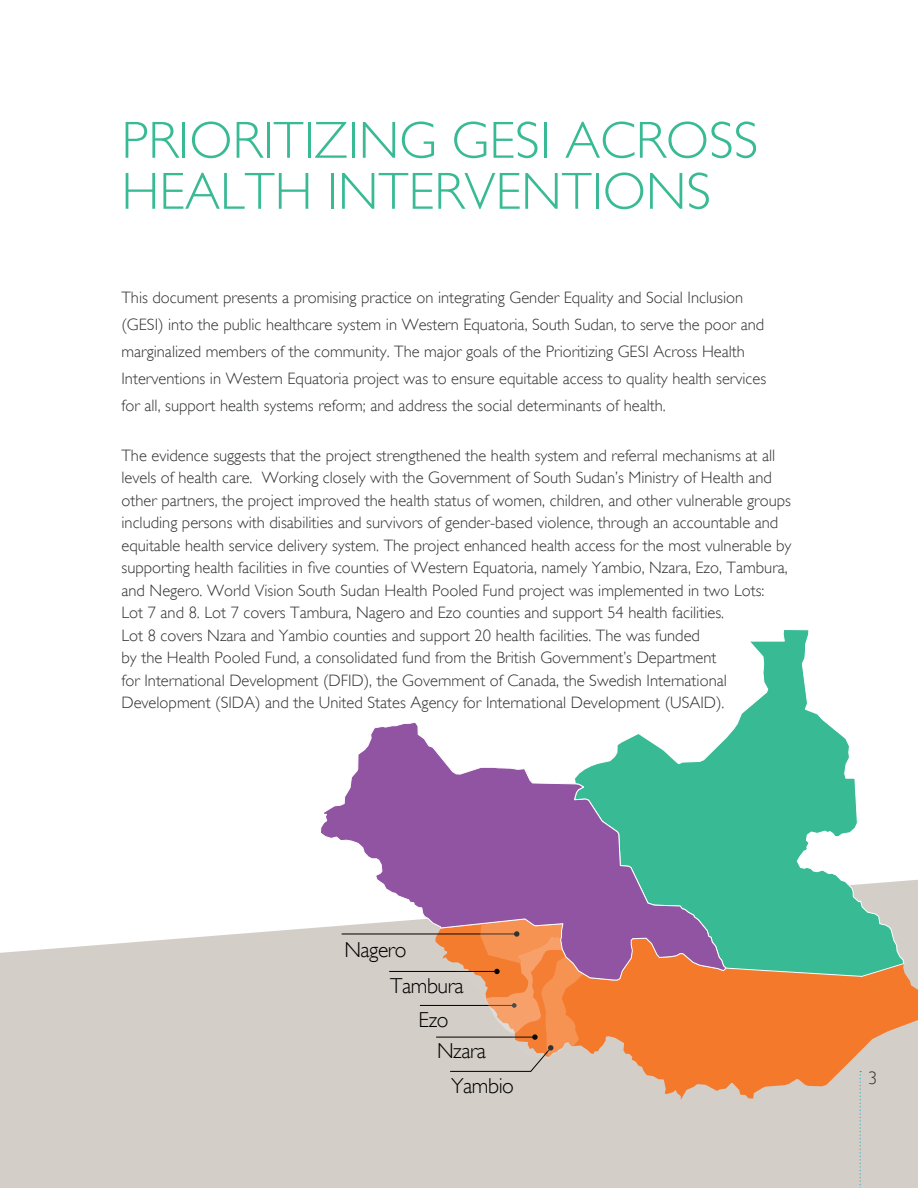
<style>
.page{position:relative;width:918px;height:1188px;background:#fff}
.page>*{position:absolute;margin:0;border:0;box-sizing:border-box;transform-origin:0 0}
.t1{font:300 52.5px/51px "Gill Sans";color:#38ba94}
.t2{font:300 21.6px/30.5px "Gill Sans";letter-spacing:-.02em;color:#000}
.t3{font:300 18px "Gill Sans";color:#313232}
.INTRO_TEXT{font:300 16.5px/22.5px "Gill Sans";color:#313232}
</style>
<div class="page">
<svg style="left:0;top:879px;width:918px;height:309px;background:#d8d3cd"></svg>
<svg style="left:727px;top:629px;width:178px;height:291px"></svg>
<svg style="left:436px;top:920px;width:482px;height:180px;background:#cd9b67"></svg>
<svg style="left:320px;top:722px;width:407px;height:259px"></svg>
<hr style="left:389px;top:971px;width:108px;height:1px;background:#000">
<hr style="left:342px;top:934px;width:175px;height:1px;background:#000">
<hr style="left:420px;top:1005px;width:94px;height:1px;background:#000">
<svg style="left:436px;top:919px;width:147px;height:153px;background:#dc9e7c"></svg>
<svg style="left:860px;top:1071px;width:1px;height:117px"></svg>
<h1 class="t1" style="left:122px;top:115px;width:638px">PRIORITIZING GESI ACROSS<br>HEALTH INTERVENTIONS</h1>
<p class="INTRO_TEXT" style="left:122px;top:284px;width:646px;line-height:27px">This document presents a promising practice on integrating Gender Equality and Social Inclusion (GESI) into the public healthcare system in Western Equatoria, South Sudan, to serve the poor and marginalized members of the community. The major goals of the Prioritizing GESI Across Health Interventions in Western Equatoria project was to ensure equitable access to quality health services for all, support health systems reform; and address the social determinants of health.</p>
<p class="INTRO_TEXT" style="left:122px;top:444px;width:671px">The evidence suggests that the project strengthened the health system and referral mechanisms at all levels of health care. Working closely with the Government of South Sudan’s Ministry of Health and other partners, the project improved the health status of women, children, and other vulnerable groups including persons with disabilities and survivors of gender-based violence, through an accountable and equitable health service delivery system. The project enhanced health access for the most vulnerable by supporting health facilities in five counties of Western Equatoria, namely Yambio, Nzara, Ezo, Tambura, and Negero. World Vision South Sudan Health Pooled Fund project was implemented in two Lots:<br>Lot 7 and 8. Lot 7 covers Tambura, Nagero and Ezo counties and support 54 health facilities.<br>Lot 8 covers Nzara and Yambio counties and support 20 health facilities. The was funded<br>by the Health Pooled Fund, a consolidated fund from the British Government’s Department<br>for International Development (DFID), the Government of Canada, the Swedish International Development (SIDA) and the United States Agency for International Development (USAID).</p>
<p class="t2" style="left:344px;top:935px;width:64px">Nagero</p>
<p class="t2" style="left:390px;top:971px;width:75px">Tambura</p>
<p class="t2" style="left:437px;top:1005px;width:51px;text-indent:-18px">Ezo<br>Nzara</p>
<p class="t2" style="left:451px;top:1071px;width:64px">Yambio</p>
<p class="t3" style="left:868px;top:1067px;width:10px">3</p>
</div>
